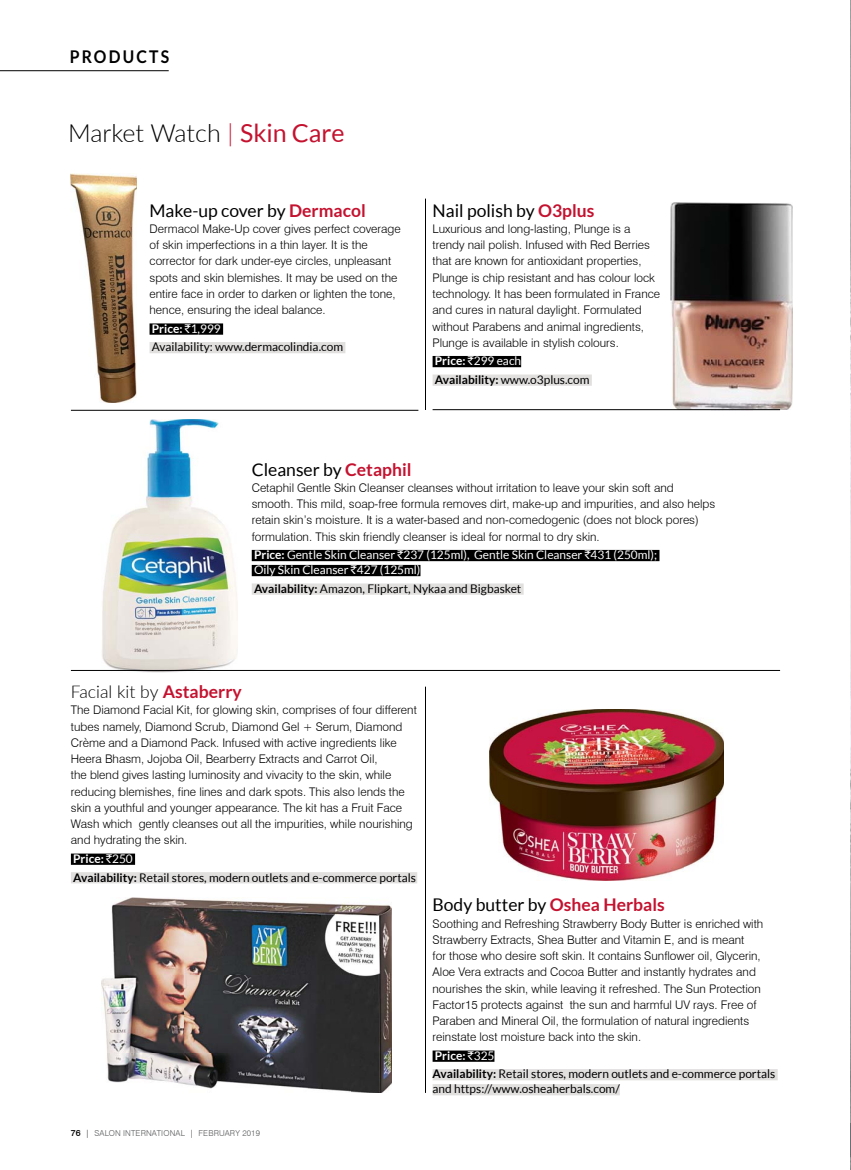
<style>
.page{position:relative;width:851px;height:1170px;background:#fff}
.page>*{position:absolute;margin:0;border:0;box-sizing:border-box;transform-origin:0 0}
.t1{font:300 25px "Lato";color:#000}
.t2{font:17.5px "Lato";color:#000}
.t3{font:300 17.5px "Lato";color:#000}
.t4{font:700 17.5px "Lato";letter-spacing:.14em;color:#000;scale:.9 1}
.t5{font:300 11.88px/16.2px "Swiss 721 BT";color:#000}
.t6{font:11.88px/18.5px "Lato";color:#000}
.t7{font:11.88px/15px "Lato";color:#fff}
.t8{font:300 8.12px "Swiss 721 BT";letter-spacing:.02em;color:#58595b}
.s1{color:#c4122f}
.s2{font-weight:400;color:#c4122f}
.s3{font-weight:700;color:#c4122f}
.s4{font-weight:700;color:#fff}
.s5{font-family:"Rupee Foradian";color:#fff}
.s6{color:#fff}
.s7{font-weight:700}
.s8{font-family:"Rupee Foradian"}
.s9{font-weight:500;font-size:8.75px;color:#000}
.s10{color:#000}
</style>
<div class="page">
<img style="left:850px;top:0;width:1px;height:1169px">
<hr style="left:0;top:70px;width:169px;height:1px;background:#000">
<img style="left:71px;top:174px;width:65px;height:228px">
<div style="left:252px;top:550px;width:407px;height:11px;background:#000"></div>
<div style="left:252px;top:565px;width:168px;height:11px;background:#000"></div>
<div style="left:252px;top:583px;width:271px;height:11px;background:#e2e0df"></div>
<div style="left:149px;top:323px;width:74px;height:12px;background:#000"></div>
<div style="left:149px;top:342px;width:196px;height:11px;background:#e2e0df"></div>
<div style="left:432px;top:356px;width:89px;height:11px;background:#000"></div>
<div style="left:432px;top:374px;width:159px;height:12px;background:#e2e0df"></div>
<div style="left:432px;top:1050px;width:62px;height:11px;background:#000"></div>
<div style="left:432px;top:1068px;width:345px;height:12px;background:#e2e0df"></div>
<div style="left:432px;top:1083px;width:187px;height:12px;background:#e2e0df"></div>
<div style="left:71px;top:853px;width:64px;height:11px;background:#000"></div>
<div style="left:71px;top:872px;width:346px;height:11px;background:#e2e0df"></div>
<img style="left:102px;top:419px;width:135px;height:253px">
<img style="left:489px;top:709px;width:234px;height:171px">
<img style="left:670px;top:202px;width:122px;height:208px">
<img style="left:101px;top:897px;width:290px;height:195px">
<hr style="left:71px;top:410px;width:347px;height:1px;background:#000">
<hr style="left:432px;top:409px;width:348px;height:1px;background:#000">
<hr style="left:425px;top:686px;width:1px;height:406px;background:#000">
<hr style="left:425px;top:198px;width:1px;height:212px;background:#000">
<hr style="left:71px;top:670px;width:709px;height:1px;background:#000">
<h2 class="t4" style="left:70px;top:45px;width:112px">PRODUCTS</h2>
<h1 class="t1" style="left:68px;top:117px;width:278px">Market Watch <span class="s1">|</span> <span class="s2">Skin Care</span></h1>
<h2 class="t2" style="left:149px;top:199px;width:218px">Make-up cover by <span class="s3">Dermacol</span></h2>
<p class="t5" style="left:149px;top:220px;width:253px">Dermacol Make-Up cover gives perfect coverage of skin imperfections in a thin layer. It is the corrector for dark under-eye circles, unpleasant spots and skin blemishes. It may be used on the entire face in order to darken or lighten the tone, hence, ensuring the ideal balance.</p>
<p class="t6" style="left:152px;top:319px;width:193px"><span class="s4">Price:</span> <span class="s5">`</span><span class="s6">1,999<br></span>Availability: www.dermacolindia.com</p>
<h2 class="t2" style="left:432px;top:199px;width:163px">Nail polish by <span class="s3">O3plus</span></h2>
<p class="t5" style="left:432px;top:220px;width:229px">Luxurious and long-lasting, Plunge is a trendy nail polish. Infused with Red Berries that are known for antioxidant properties, Plunge is chip resistant and has colour lock technology. It has been formulated in France and cures in natural daylight. Formulated without Parabens and animal ingredients, Plunge is available in stylish colours.</p>
<p class="t6" style="left:435px;top:351px;width:156px"><span class="s4">Price:</span> <span class="s5">`</span><span class="s6">299 each<br></span><span class="s7">Availability:</span> www.o3plus.com</p>
<h2 class="t2" style="left:252px;top:458px;width:161px">Cleanser by <span class="s3">Cetaphil</span></h2>
<p class="t5" style="left:252px;top:479px;width:465px">Cetaphil Gentle Skin Cleanser cleanses without irritation to leave your skin soft and smooth. This mild, soap-free formula removes dirt, make-up and impurities, and also helps retain skin’s moisture. It is a water-based and non-comedogenic (does not block pores) formulation. This skin friendly cleanser is ideal for normal to dry skin.</p>
<p class="t7" style="left:254px;top:547px;width:404px"><span class="s7">Price:</span> Gentle Skin Cleanser <span class="s8">`</span>237 (125ml), Gentle Skin Cleanser <span class="s8">`</span>431 (250ml);<br>Oily Skin Cleanser <span class="s8">`</span>427 (125ml)</p>
<p class="t6" style="left:254px;top:579px;width:269px"><span class="s7">Availability:</span> Amazon, Flipkart, Nykaa and Bigbasket</p>
<h2 class="t3" style="left:71px;top:680px;width:172px">Facial kit by <span class="s3">Astaberry</span></h2>
<p class="t5" style="left:71px;top:701px;width:347px">The Diamond Facial Kit, for glowing skin, comprises of four different tubes namely, Diamond Scrub, Diamond Gel + Serum, Diamond Crème and a Diamond Pack. Infused with active ingredients like Heera Bhasm, Jojoba Oil, Bearberry Extracts and Carrot Oil,<br>the blend gives lasting luminosity and vivacity to the skin, while reducing blemishes, fine lines and dark spots. This also lends the skin a youthful and younger appearance. The kit has a Fruit Face Wash which gently cleanses out all the impurities, while nourishing and hydrating the skin.</p>
<p class="t6" style="left:73px;top:849px;width:344px"><span class="s4">Price:</span> <span class="s5">`</span><span class="s6">250<br></span><span class="s7">Availability:</span> Retail stores, modern outlets and e-commerce portals</p>
<p class="t8" style="left:71px;top:1127px;width:191px"><span class="s9">76</span> <span class="s10">|</span> SALON INTERNATIONAL <span class="s10">|</span> FEBRUARY 2019</p>
<h2 class="t2" style="left:432px;top:893px;width:234px">Body butter by <span class="s3">Oshea Herbals</span></h2>
<p class="t5" style="left:432px;top:915px;width:332px">Soothing and Refreshing Strawberry Body Butter is enriched with Strawberry Extracts, Shea Butter and Vitamin E, and is meant<br>for those who desire soft skin. It contains Sunflower oil, Glycerin, Aloe Vera extracts and Cocoa Butter and instantly hydrates and nourishes the skin, while leaving it refreshed. The Sun Protection Factor15 protects against the sun and harmful UV rays. Free of Paraben and Mineral Oil, the formulation of natural ingredients reinstate lost moisture back into the skin.</p>
<p class="t6" style="left:432px;top:1045px;width:344px"><span class="s4">Price:</span> <span class="s5">`</span><span class="s6">325<br></span><span class="s7">Availability:</span> Retail stores, modern outlets and e-commerce portals</p>
<p class="t6" style="left:432px;top:1079px;width:189px">and https://www.osheaherbals.com/</p>
</div>
